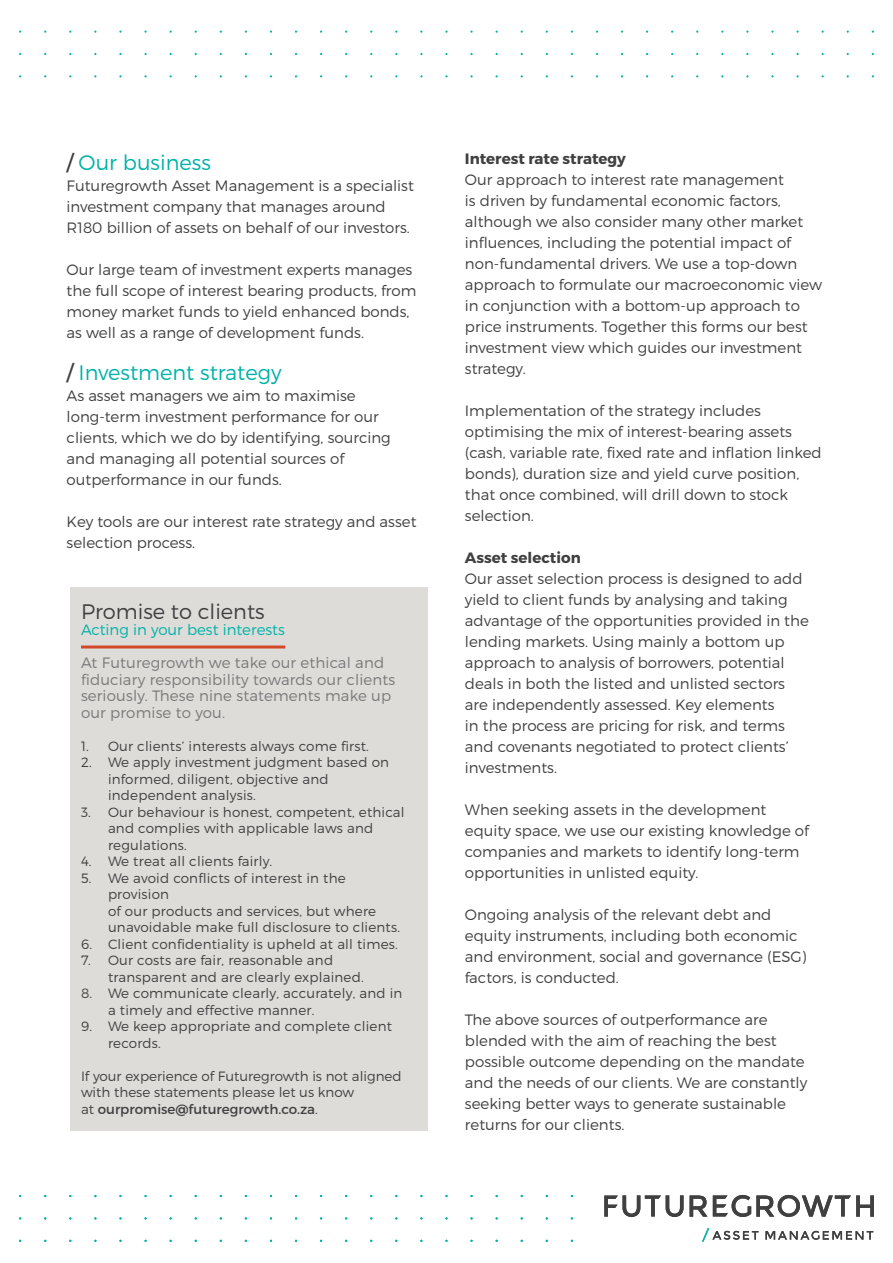
<style>
.page{position:relative;width:893px;height:1263px;background:#fff}
.page>*{position:absolute;margin:0;border:0;box-sizing:border-box;transform-origin:0 0}
.t1{font:300 21px "Montserrat";color:#00b2a9}
.Fast_Facts_body_copy{font:300 21px "Montserrat";color:#404041}
.t2{font:300 15px/21px "Montserrat";color:#404041}
.Fast_Facts_body_copy-2{font:300 15px/16.5px "Montserrat";letter-spacing:.01em;color:#79797a}
.t3{font:700 15px "Montserrat";color:#404041}
.Fast_Facts_body_copy-3{font:300 15px "Montserrat";color:#00b2a9}
.t4{font:300 13.5px/16.5px "Montserrat";letter-spacing:.015em;color:#404041}
.s1{font-weight:400;color:#404041}
.s2{font-weight:400}
</style>
<div class="page">
<div style="left:70px;top:587px;width:358px;height:544px;background:#dddcd8"></div>
<hr style="left:81px;top:645px;width:204px;height:3px;background:#d2492a">
<svg style="left:702px;top:1228px;width:56px;height:14px"></svg>
<svg style="left:765px;top:1231px;width:108px;height:9px"></svg>
<svg style="left:690px;top:1195px;width:17px;height:22px"></svg>
<svg style="left:604px;top:1195px;width:79px;height:22px"></svg>
<svg style="left:713px;top:1195px;width:161px;height:22px"></svg>
<p class="t1" style="left:67px;top:149px;width:146px"><span class="s1">/</span> Our business</p>
<p class="t2" style="left:67px;top:174px;width:349px">Futuregrowth Asset Management is a specialist investment company that manages around<br>R180 billion of assets on behalf of our investors.</p>
<p class="t2" style="left:67px;top:258px;width:351px">Our large team of investment experts manages the full scope of interest bearing products, from money market funds to yield enhanced bonds, as well as a range of development funds.</p>
<p class="t1" style="left:67px;top:359px;width:216px"><span class="s1">/</span> Investment strategy</p>
<p class="t2" style="left:67px;top:384px;width:326px">As asset managers we aim to maximise long-term investment performance for our clients, which we do by identifying, sourcing and managing all potential sources of outperformance in our funds.</p>
<p class="t2" style="left:67px;top:510px;width:351px">Key tools are our interest rate strategy and asset selection process.</p>
<p class="Fast_Facts_body_copy" style="left:81px;top:599px;width:185px">Promise to clients</p>
<p class="Fast_Facts_body_copy-3" style="left:81px;top:621px;width:205px">Acting in your best interests</p>
<p class="Fast_Facts_body_copy-2" style="left:81px;top:654px;width:316px">At Futuregrowth we take our ethical and fiduciary responsibility towards our clients seriously. These nine statements make up our promise to you.</p>
<p class="t4" style="left:81px;top:738px;width:289px">1. Our clients’ interests always come first.</p>
<p class="t4" style="left:108px;top:754px;width:283px;text-indent:-27px">2. We apply investment judgment based on informed, diligent, objective and independent analysis.</p>
<p class="t4" style="left:108px;top:804px;width:298px;text-indent:-27px">3. Our behaviour is honest, competent, ethical and complies with applicable laws and regulations.</p>
<p class="t4" style="left:81px;top:853px;width:193px">4. We treat all clients fairly.</p>
<p class="t4" style="left:108px;top:870px;width:294px;text-indent:-27px">5. We avoid conflicts of interest in the provision<br>of our products and services, but where unavoidable make full disclosure to clients.</p>
<p class="t4" style="left:81px;top:936px;width:318px">6. Client confidentiality is upheld at all times.</p>
<p class="t4" style="left:108px;top:952px;width:257px;text-indent:-27px">7. Our costs are fair, reasonable and transparent and are clearly explained.</p>
<p class="t4" style="left:108px;top:985px;width:296px;text-indent:-27px">8. We communicate clearly, accurately, and in a timely and effective manner.</p>
<p class="t4" style="left:108px;top:1018px;width:286px;text-indent:-27px">9. We keep appropriate and complete client records.</p>
<p class="t4" style="left:81px;top:1068px;width:322px">If your experience of Futuregrowth is not aligned with these statements please let us know<br>at <span class="s2">ourpromise@futuregrowth.co.za</span>.</p>
<p class="t3" style="left:465px;top:149px;width:162px">Interest rate strategy</p>
<p class="t2" style="left:465px;top:169px;width:359px">Our approach to interest rate management<br>is driven by fundamental economic factors, although we also consider many other market influences, including the potential impact of non-fundamental drivers. We use a top-down approach to formulate our macroeconomic view in conjunction with a bottom-up approach to price instruments. Together this forms our best investment view which guides our investment strategy.</p>
<p class="t2" style="left:465px;top:400px;width:358px">Implementation of the strategy includes optimising the mix of interest-bearing assets (cash, variable rate, fixed rate and inflation linked bonds), duration size and yield curve position, that once combined, will drill down to stock selection.</p>
<p class="t3" style="left:465px;top:548px;width:117px">Asset selection</p>
<p class="t2" style="left:465px;top:568px;width:345px">Our asset selection process is designed to add yield to client funds by analysing and taking advantage of the opportunities provided in the lending markets. Using mainly a bottom up approach to analysis of borrowers, potential deals in both the listed and unlisted sectors are independently assessed. Key elements<br>in the process are pricing for risk, and terms and covenants negotiated to protect clients’ investments.</p>
<p class="t2" style="left:465px;top:799px;width:346px">When seeking assets in the development equity space, we use our existing knowledge of companies and markets to identify long-term opportunities in unlisted equity.</p>
<p class="t2" style="left:465px;top:904px;width:343px">Ongoing analysis of the relevant debt and equity instruments, including both economic and environment, social and governance (ESG) factors, is conducted.</p>
<p class="t2" style="left:465px;top:1009px;width:344px">The above sources of outperformance are blended with the aim of reaching the best possible outcome depending on the mandate and the needs of our clients. We are constantly seeking better ways to generate sustainable returns for our clients.</p>
</div>
